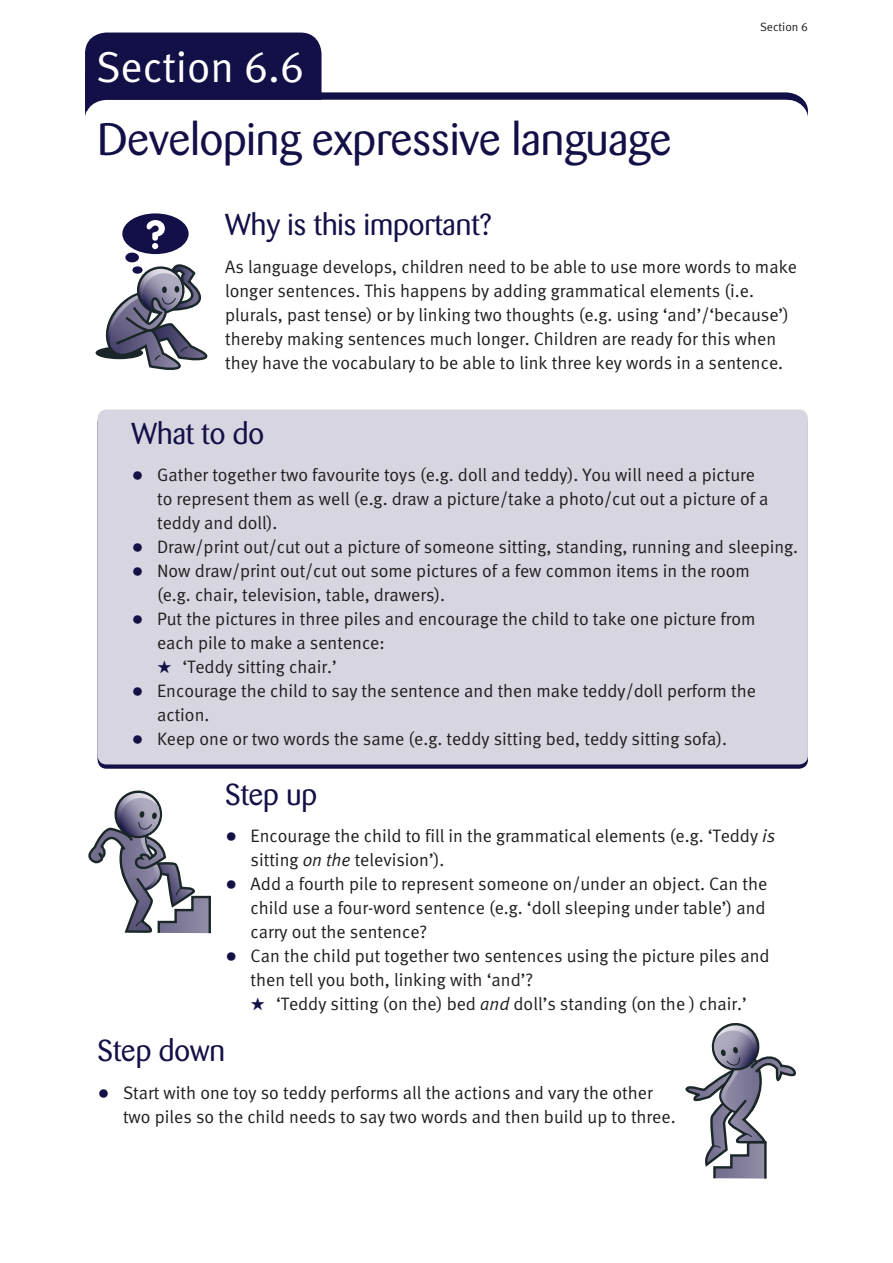
<style>
.page{position:relative;width:893px;height:1263px;background:#fff}
.page>*{position:absolute;margin:0;border:0;box-sizing:border-box;transform-origin:0 0}
.t1{font:45px "Barmeno";color:#121047}
.t2{font:43.2px "Meta Normal LF";color:#fff}
.t3{font:30px "Barmeno";color:#121047}
.t4{font:18px/24px "Meta Normal LF";color:#231f20}
.t5{font:12px "Meta Normal LF";color:#231f20}
.s1{font-size:24px;color:#121047}
.s2{color:#121047}
.s3{font-style:italic}
</style>
<div class="page">
<div style="left:85px;top:33px;width:237px;height:90px;background:#121047;border-radius:21px"></div>
<svg style="left:85px;top:60px;width:723px;height:57px"></svg>
<div style="left:85px;top:100px;width:723px;height:159px;background:#fff;border-radius:21px"></div>
<svg style="left:88px;top:790px;width:123px;height:144px"></svg>
<div style="left:96px;top:347px;width:47px;height:12px;background:#1a2628;border-radius:50%"></div>
<div style="left:122px;top:213px;width:67px;height:41px;background:#121047;border-radius:50%"></div>
<div style="left:125px;top:253px;width:14px;height:9px;background:#121047;border-radius:50%"></div>
<svg style="left:147px;top:220px;width:18px;height:29px"></svg>
<svg style="left:103px;top:264px;width:105px;height:106px"></svg>
<div style="left:98px;top:409px;width:710px;height:355px;background:#d7d5e0;border-radius:9px"></div>
<svg style="left:685px;top:1023px;width:112px;height:156px"></svg>
<h2 class="t2" style="left:96px;top:42px;width:209px">Section 6.6</h2>
<h1 class="t1" style="left:98px;top:113px;width:575px">Developing expressive language</h1>
<p class="t5" style="left:760px;top:20px;width:49px">Section 6</p>
<h3 class="t3" style="left:225px;top:207px;width:268px">Why is this important?</h3>
<p class="t4" style="left:225px;top:254px;width:573px">As language develops, children need to be able to use more words to make longer sentences. This happens by adding grammatical elements (i.e. plurals, past tense) or by linking two thoughts (e.g. using ‘and’/‘because’) thereby making sentences much longer. Children are ready for this when they have the vocabulary to be able to link three key words in a sentence.</p>
<h3 class="t3" style="left:132px;top:416px;width:134px">What to do</h3>
<p class="t4" style="left:157px;top:463px;width:613px;text-indent:-26px"><span class="s1">•</span> Gather together two favourite toys (e.g. doll and teddy). You will need a picture to represent them as well (e.g. draw a picture/take a photo/cut out a picture of a teddy and doll).</p>
<p class="t4" style="left:132px;top:535px;width:668px"><span class="s1">•</span> Draw/print out/cut out a picture of someone sitting, standing, running and sleeping.</p>
<p class="t4" style="left:157px;top:559px;width:594px;text-indent:-26px"><span class="s1">•</span> Now draw/print out/cut out some pictures of a few common items in the room (e.g. chair, television, table, drawers).</p>
<p class="t4" style="left:157px;top:607px;width:600px;text-indent:-26px"><span class="s1">•</span> Put the pictures in three piles and encourage the child to take one picture from each pile to make a sentence:</p>
<p class="t4" style="left:157px;top:655px;width:181px"><span class="s2">★</span> ‘Teddy sitting chair.’</p>
<p class="t4" style="left:157px;top:679px;width:600px;text-indent:-26px"><span class="s1">•</span> Encourage the child to say the sentence and then make teddy/doll perform the action.</p>
<p class="t4" style="left:132px;top:727px;width:597px"><span class="s1">•</span> Keep one or two words the same (e.g. teddy sitting bed, teddy sitting sofa).</p>
<h3 class="t3" style="left:225px;top:777px;width:93px">Step up</h3>
<p class="t4" style="left:251px;top:824px;width:526px;text-indent:-26px"><span class="s1">•</span> Encourage the child to fill in the grammatical elements (e.g. ‘Teddy <span class="s3">is </span>sitting <span class="s3">on the</span> television’).</p>
<p class="t4" style="left:251px;top:872px;width:518px;text-align:justify;text-indent:-26px"><span class="s1">•</span> Add a fourth pile to represent someone on/under an object. Can the child use a four-word sentence (e.g. ‘doll sleeping under table’) and carry out the sentence?</p>
<p class="t4" style="left:251px;top:944px;width:520px;text-indent:-26px"><span class="s1">•</span> Can the child put together two sentences using the picture piles and then tell you both, linking with ‘and’?</p>
<p class="t4" style="left:251px;top:992px;width:498px"><span class="s2">★</span> ‘Teddy sitting (on the) bed <span class="s3">and</span> doll’s standing (on the ) chair.’</p>
<h3 class="t3" style="left:98px;top:1033px;width:129px">Step down</h3>
<p class="t4" style="left:123px;top:1080px;width:554px;text-indent:-26px"><span class="s1">•</span> Start with one toy so teddy performs all the actions and vary the other two piles so the child needs to say two words and then build up to three.</p>
</div>
